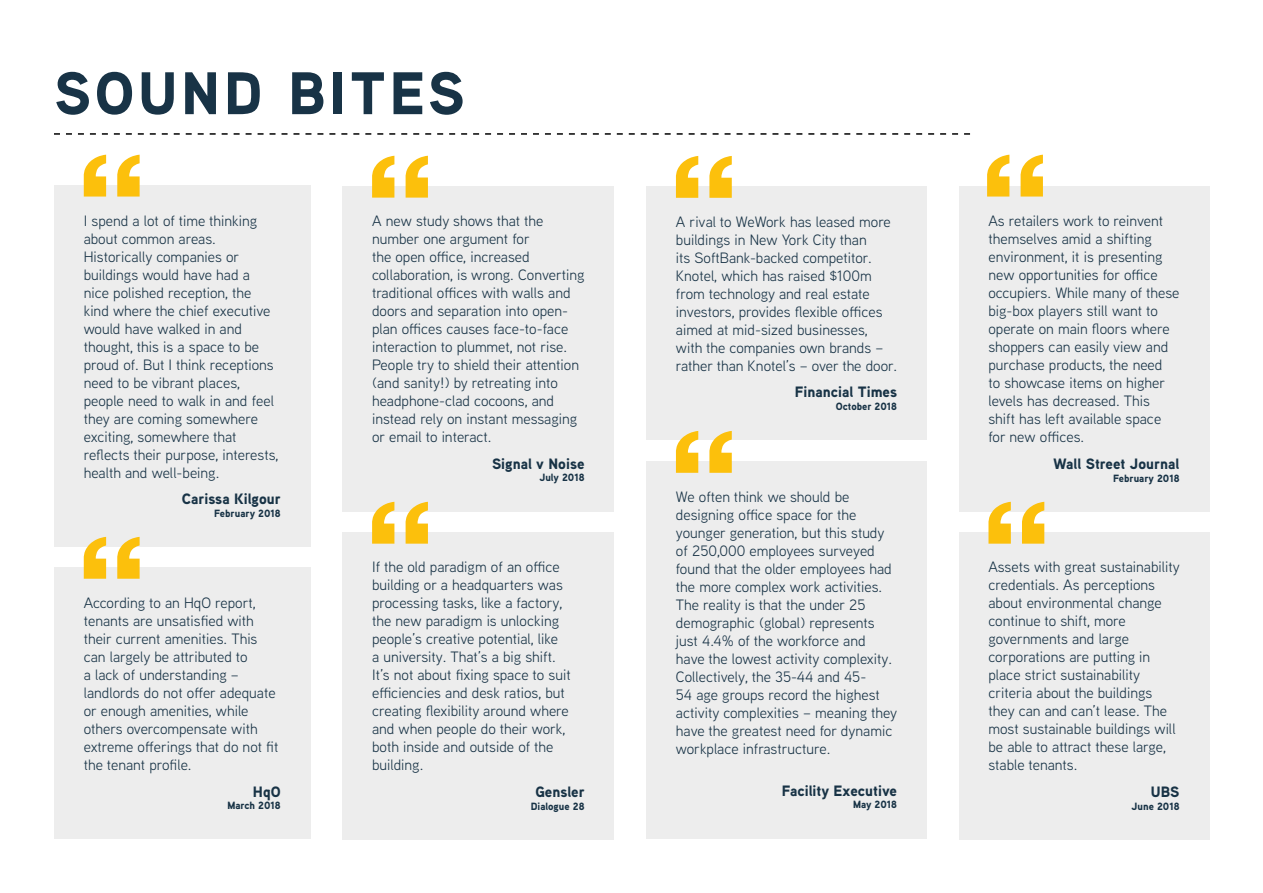
<style>
.page{position:relative;width:1263px;height:893px;background:#fff}
.page>*{position:absolute;margin:0;border:0;box-sizing:border-box;transform-origin:0 0}
.t1{font:900 60px "Aaux Next";letter-spacing:.06em;color:#183346}
.t2{font:15px/18px "Aaux Next";color:#183346}
.t3{font:900 15px "Aaux Next";color:#183346}
.t4{font:900 10.5px "Aaux Next";color:#183346}
</style>
<div class="page">
<svg style="left:54px;top:133px;width:916px;height:2px"></svg>
<div style="left:54px;top:186px;width:256px;height:361px;background:#ededed"></div>
<svg style="left:84px;top:155px;width:56px;height:42px"></svg>
<div style="left:959px;top:186px;width:250px;height:325px;background:#ededed"></div>
<svg style="left:987px;top:155px;width:56px;height:42px"></svg>
<div style="left:342px;top:186px;width:272px;height:325px;background:#ededed"></div>
<svg style="left:372px;top:156px;width:56px;height:42px"></svg>
<div style="left:646px;top:186px;width:281px;height:253px;background:#ededed"></div>
<svg style="left:676px;top:156px;width:56px;height:42px"></svg>
<div style="left:342px;top:532px;width:272px;height:308px;background:#ededed"></div>
<svg style="left:372px;top:502px;width:56px;height:42px"></svg>
<div style="left:54px;top:568px;width:256px;height:271px;background:#ededed"></div>
<svg style="left:84px;top:537px;width:56px;height:42px"></svg>
<div style="left:959px;top:532px;width:250px;height:308px;background:#ededed"></div>
<svg style="left:988px;top:502px;width:56px;height:42px"></svg>
<div style="left:646px;top:461px;width:281px;height:378px;background:#ededed"></div>
<svg style="left:676px;top:431px;width:56px;height:42px"></svg>
<h1 class="t1" style="left:54px;top:50px;width:412px">SOUND BITES</h1>
<p class="t2" style="left:84px;top:211px;width:196px">I spend a lot of time thinking about common areas.<br>Historically companies or buildings would have had a nice polished reception, the kind where the chief executive would have walked in and thought, this is a space to be proud of. But I think receptions need to be vibrant places, people need to walk in and feel they are coming somewhere exciting, somewhere that reflects their purpose, interests, health and well-being.</p>
<p class="t3" style="left:182px;top:488px;width:101px">Carissa Kilgour</p>
<p class="t4" style="left:214px;top:506px;width:68px">February 2018</p>
<p class="t2" style="left:84px;top:593px;width:196px">According to an HqO report, tenants are unsatisfied with their current amenities. This can largely be attributed to<br>a lack of understanding – landlords do not offer adequate or enough amenities, while others overcompensate with extreme offerings that do not fit the tenant profile.</p>
<p class="t3" style="left:253px;top:781px;width:29px">HqO</p>
<p class="t4" style="left:227px;top:798px;width:55px">March 2018</p>
<p class="t2" style="left:372px;top:212px;width:214px">A new study shows that the number one argument for<br>the open office, increased collaboration, is wrong. Converting traditional offices with walls and doors and separation into open&shy;plan offices causes face-to-face interaction to plummet, not rise.<br>People try to shield their attention (and sanity!) by retreating into headphone-clad cocoons, and instead rely on instant messaging or email to interact.</p>
<p class="t3" style="left:492px;top:453px;width:94px">Signal v Noise</p>
<p class="t4" style="left:539px;top:470px;width:47px">July 2018</p>
<p class="t2" style="left:372px;top:558px;width:200px">If the old paradigm of an office building or a headquarters was processing tasks, like a factory, the new paradigm is unlocking people’s creative potential, like<br>a university. That’s a big shift.<br>It’s not about fixing space to suit efficiencies and desk ratios, but creating flexibility around where and when people do their work, both inside and outside of the building.</p>
<p class="t3" style="left:535px;top:781px;width:51px">Gensler</p>
<p class="t4" style="left:531px;top:798px;width:55px">Dialogue 28</p>
<p class="t2" style="left:676px;top:212px;width:223px">A rival to WeWork has leased more buildings in New York City than<br>its SoftBank-backed competitor.<br>Knotel, which has raised $100m from technology and real estate investors, provides flexible offices aimed at mid-sized businesses, with the companies own brands – rather than Knotel’s – over the door.</p>
<p class="t3" style="left:795px;top:381px;width:104px">Financial Times</p>
<p class="t4" style="left:836px;top:398px;width:63px">October 2018</p>
<p class="t2" style="left:676px;top:487px;width:223px">We often think we should be designing office space for the younger generation, but this study of 250,000 employees surveyed found that the older employees had the more complex work activities.<br>The reality is that the under 25 demographic (global) represents just 4.4% of the workforce and have the lowest activity complexity.<br>Collectively, the 35-44 and 45-<br>54 age groups record the highest activity complexities – meaning they have the greatest need for dynamic workplace infrastructure.</p>
<p class="t3" style="left:782px;top:780px;width:117px">Facility Executive</p>
<p class="t4" style="left:853px;top:797px;width:46px">May 2018</p>
<p class="t2" style="left:988px;top:212px;width:192px">As retailers work to reinvent themselves amid a shifting environment, it is presenting new opportunities for office occupiers. While many of these big-box players still want to operate on main floors where shoppers can easily view and purchase products, the need<br>to showcase items on higher levels has decreased. This shift has left available space for new offices.</p>
<p class="t3" style="left:1053px;top:453px;width:128px">Wall Street Journal</p>
<p class="t4" style="left:1113px;top:470px;width:68px">February 2018</p>
<p class="t2" style="left:988px;top:558px;width:193px">Assets with great sustainability credentials. As perceptions about environmental change continue to shift, more governments and large corporations are putting in place strict sustainability criteria about the buildings they can and can’t lease. The most sustainable buildings will be able to attract these large, stable tenants.</p>
<p class="t3" style="left:1151px;top:781px;width:30px">UBS</p>
<p class="t4" style="left:1131px;top:798px;width:49px">June 2018</p>
</div>
